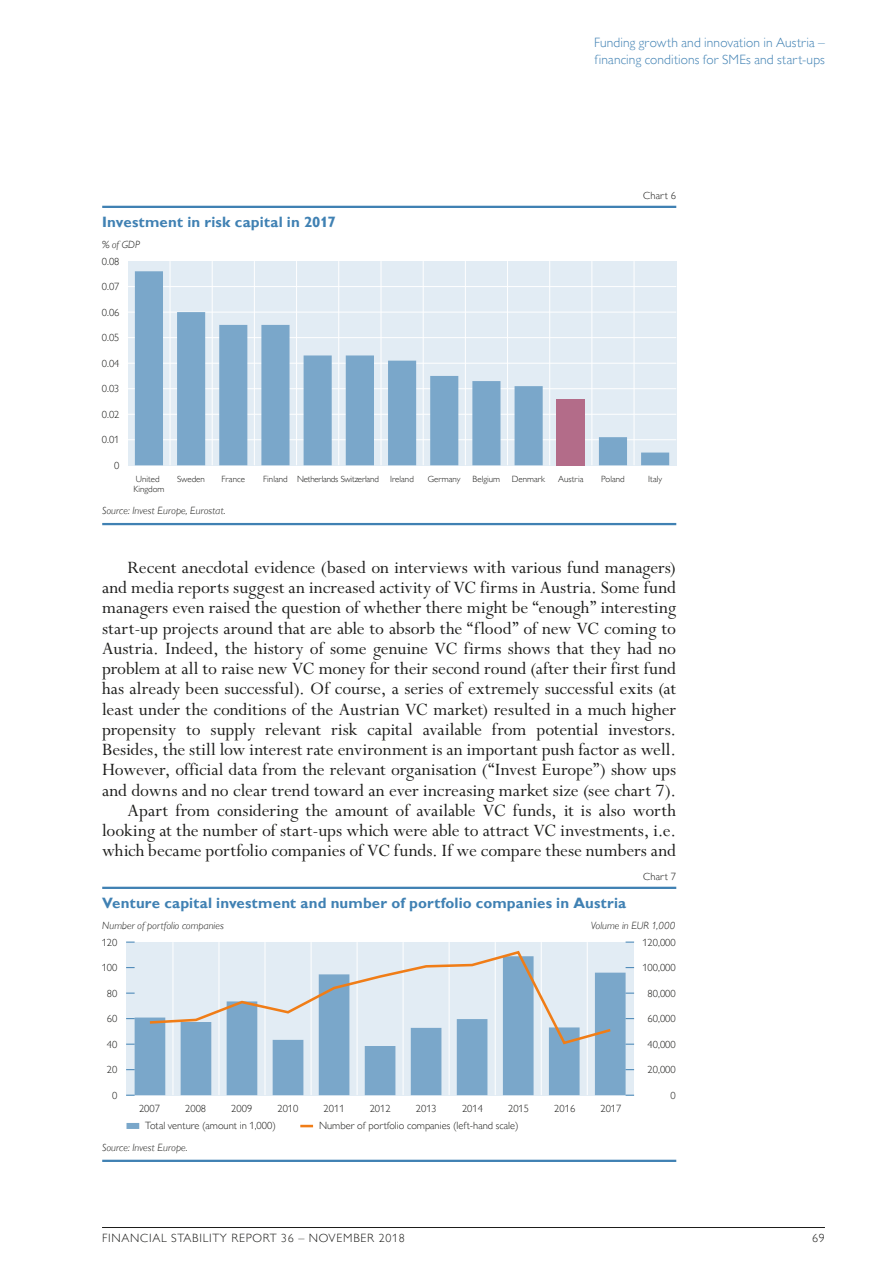
<style>
.page{position:relative;width:893px;height:1263px;background:#fff}
.page>*{position:absolute;margin:0;border:0;box-sizing:border-box;transform-origin:0 0}
.t1{font:19.5px/20.2px "Perpetua Std";color:#1d1d1b;text-align:right}
.t2{font:700 15px "Gill Sans MT Pro";letter-spacing:.01em;color:#4081b3}
.t3{font:300 13.5px/16.5px "Gill Sans MT Pro";letter-spacing:.01em;color:#4081b3}
.t4{font:300 12px "Gill Sans MT Pro";letter-spacing:.06em;color:#1d1d1b}
.t5{font:300 10.5px "Gill Sans MT Pro";color:#1d1d1b}
.t6{font:italic 300 10.5px "Gill Sans MT Pro";letter-spacing:.01em;color:#1d1d1b}
.t7{font:300 9px/10.5px "Gill Sans MT Pro";color:#1d1d1b}
.t8{font:300 9px "Gill Sans MT Pro";letter-spacing:-.025em;color:#1d1d1b}
</style>
<div class="page">
<hr style="left:102px;top:1227px;width:723px;height:1px;background:#1d1d1b">
<hr style="left:102px;top:206px;width:574px;height:2px;background:#4081b3">
<hr style="left:102px;top:523px;width:574px;height:2px;background:#4081b3">
<div style="left:128px;top:261px;width:548px;height:204px;background:#e2ecf4"></div>
<hr style="left:128px;top:439px;width:548px;height:1px;background:#fff">
<hr style="left:128px;top:414px;width:548px;height:1px;background:#fff">
<hr style="left:128px;top:388px;width:548px;height:1px;background:#fff">
<hr style="left:128px;top:363px;width:548px;height:1px;background:#fff">
<hr style="left:128px;top:337px;width:548px;height:1px;background:#fff">
<hr style="left:128px;top:312px;width:548px;height:1px;background:#fff">
<hr style="left:128px;top:286px;width:548px;height:1px;background:#fff">
<hr style="left:170px;top:261px;width:1px;height:204px;background:#fff">
<hr style="left:212px;top:261px;width:1px;height:204px;background:#fff">
<hr style="left:254px;top:261px;width:1px;height:204px;background:#fff">
<hr style="left:296px;top:261px;width:1px;height:204px;background:#fff">
<hr style="left:338px;top:261px;width:1px;height:204px;background:#fff">
<hr style="left:381px;top:261px;width:1px;height:204px;background:#fff">
<hr style="left:423px;top:261px;width:1px;height:204px;background:#fff">
<hr style="left:465px;top:261px;width:1px;height:204px;background:#fff">
<hr style="left:507px;top:261px;width:1px;height:204px;background:#fff">
<hr style="left:549px;top:261px;width:1px;height:204px;background:#fff">
<hr style="left:591px;top:261px;width:1px;height:204px;background:#fff">
<hr style="left:634px;top:261px;width:1px;height:204px;background:#fff">
<svg style="left:135px;top:271px;width:534px;height:194px"></svg>
<hr style="left:102px;top:887px;width:574px;height:2px;background:#4081b3">
<hr style="left:102px;top:1160px;width:574px;height:2px;background:#4081b3">
<div style="left:126px;top:942px;width:508px;height:153px;background:#e2ecf4"></div>
<hr style="left:173px;top:942px;width:1px;height:153px;background:#fff">
<hr style="left:219px;top:942px;width:1px;height:153px;background:#fff">
<hr style="left:265px;top:942px;width:1px;height:153px;background:#fff">
<hr style="left:311px;top:942px;width:1px;height:153px;background:#fff">
<hr style="left:357px;top:942px;width:1px;height:153px;background:#fff">
<hr style="left:403px;top:942px;width:1px;height:153px;background:#fff">
<hr style="left:449px;top:942px;width:1px;height:153px;background:#fff">
<hr style="left:495px;top:942px;width:1px;height:153px;background:#fff">
<hr style="left:541px;top:942px;width:1px;height:153px;background:#fff">
<hr style="left:587px;top:942px;width:1px;height:153px;background:#fff">
<svg style="left:135px;top:967px;width:491px;height:128px;fill:#7aa7ca"></svg>
<svg style="left:147px;top:949px;width:466px;height:97px"></svg>
<div style="left:126px;top:1123px;width:13px;height:6px;background:#7aa7ca"></div>
<svg style="left:300px;top:1125px;width:13px;height:2px"></svg>
<p class="t3" style="left:594px;top:34px;width:232px">Funding growth and innovation in Austria – financing conditions for SMEs and start-ups</p>
<p class="t2" style="left:102px;top:213px;width:235px">Investment in risk capital in 2017</p>
<p class="t6" style="left:102px;top:238px;width:39px">% of GDP</p>
<p class="t5" style="left:102px;top:255px;width:19px">0.08</p>
<p class="t5" style="left:102px;top:280px;width:19px">0.07</p>
<p class="t5" style="left:102px;top:306px;width:19px">0.06</p>
<p class="t5" style="left:102px;top:331px;width:19px">0.05</p>
<p class="t5" style="left:102px;top:357px;width:19px">0.04</p>
<p class="t5" style="left:102px;top:382px;width:19px">0.03</p>
<p class="t5" style="left:102px;top:408px;width:19px">0.02</p>
<p class="t5" style="left:102px;top:433px;width:19px">0.01</p>
<p class="t5" style="left:114px;top:459px;width:7px">0</p>
<p class="t5" style="left:643px;top:189px;width:34px">Chart 6</p>
<p class="t7" style="left:133px;top:473px;width:33px">United<br>Kingdom</p>
<p class="t7" style="left:177px;top:473px;width:29px">Sweden</p>
<p class="t7" style="left:222px;top:473px;width:25px">France</p>
<p class="t8" style="left:263px;top:473px;width:117px">Finland Netherlands Switzerland</p>
<p class="t7" style="left:390px;top:473px;width:25px">Ireland</p>
<p class="t7" style="left:428px;top:473px;width:34px">Germany</p>
<p class="t7" style="left:473px;top:473px;width:29px">Belgium</p>
<p class="t7" style="left:512px;top:473px;width:35px">Denmark</p>
<p class="t7" style="left:558px;top:473px;width:27px">Austria</p>
<p class="t7" style="left:601px;top:473px;width:25px">Poland</p>
<p class="t7" style="left:648px;top:473px;width:15px">Italy</p>
<p class="t6" style="left:102px;top:504px;width:125px">Source: Invest Europe, Eurostat.</p>
<p class="t1" style="left:102px;top:558px;width:576px">Recent anecdotal evidence (based on interviews with various fund managers) and media reports suggest an increased activity of VC firms in Austria. Some fund managers even raised the question of whether there might be “enough” interesting start-up projects around that are able to absorb the “flood” of new VC coming to Austria. Indeed, the history of some genuine VC firms shows that they had no problem at all to raise new VC money for their second round (after their first fund has already been successful). Of course, a series of extremely successful exits (at least under the conditions of the Austrian VC market) resulted in a much higher propensity to supply relevant risk capital available from potential investors.<br>Besides, the still low interest rate environment is an important push factor as well.<br>However, official data from the relevant organisation (“Invest Europe”) show ups and downs and no clear trend toward an ever increasing market size (see chart 7).<br>Apart from considering the amount of available VC funds, it is also worth looking at the number of start-ups which were able to attract VC investments, i.e. which became portfolio companies of VC funds. If we compare these numbers and</p>
<p class="t2" style="left:102px;top:894px;width:525px">Venture capital investment and number of portfolio companies in Austria</p>
<p class="t5" style="left:643px;top:870px;width:34px">Chart 7</p>
<p class="t6" style="left:102px;top:919px;width:123px">Number of portfolio companies</p>
<p class="t5" style="left:102px;top:936px;width:17px">120</p>
<p class="t5" style="left:102px;top:961px;width:17px">100</p>
<p class="t5" style="left:107px;top:987px;width:12px">80</p>
<p class="t5" style="left:107px;top:1012px;width:12px">60</p>
<p class="t5" style="left:107px;top:1038px;width:12px">40</p>
<p class="t5" style="left:107px;top:1063px;width:12px">20</p>
<p class="t5" style="left:112px;top:1089px;width:7px">0</p>
<p class="t6" style="left:591px;top:919px;width:86px">Volume in EUR 1,000</p>
<p class="t5" style="left:642px;top:936px;width:35px">120,000</p>
<p class="t5" style="left:642px;top:961px;width:35px">100,000</p>
<p class="t5" style="left:648px;top:987px;width:30px">80,000</p>
<p class="t5" style="left:648px;top:1012px;width:30px">60,000</p>
<p class="t5" style="left:648px;top:1038px;width:30px">40,000</p>
<p class="t5" style="left:648px;top:1063px;width:30px">20,000</p>
<p class="t5" style="left:670px;top:1089px;width:7px">0</p>
<p class="t5" style="left:139px;top:1102px;width:22px">2007</p>
<p class="t5" style="left:185px;top:1102px;width:22px">2008</p>
<p class="t5" style="left:231px;top:1102px;width:22px">2009</p>
<p class="t5" style="left:277px;top:1102px;width:22px">2010</p>
<p class="t5" style="left:324px;top:1102px;width:22px">2011</p>
<p class="t5" style="left:370px;top:1102px;width:22px">2012</p>
<p class="t5" style="left:416px;top:1102px;width:22px">2013</p>
<p class="t5" style="left:462px;top:1102px;width:22px">2014</p>
<p class="t5" style="left:508px;top:1102px;width:22px">2015</p>
<p class="t5" style="left:554px;top:1102px;width:22px">2016</p>
<p class="t5" style="left:600px;top:1102px;width:22px">2017</p>
<p class="t5" style="left:145px;top:1119px;width:132px">Total venture (amount in 1,000)</p>
<p class="t5" style="left:319px;top:1119px;width:201px">Number of portfolio companies (left-hand scale)</p>
<p class="t6" style="left:102px;top:1141px;width:87px">Source: Invest Europe.</p>
<p class="t4" style="left:102px;top:1231px;width:304px">FINANCIAL STABILITY REPORT 36 – NOVEMBER 2018</p>
<p class="t4" style="left:812px;top:1231px;width:14px">69</p>
</div>
